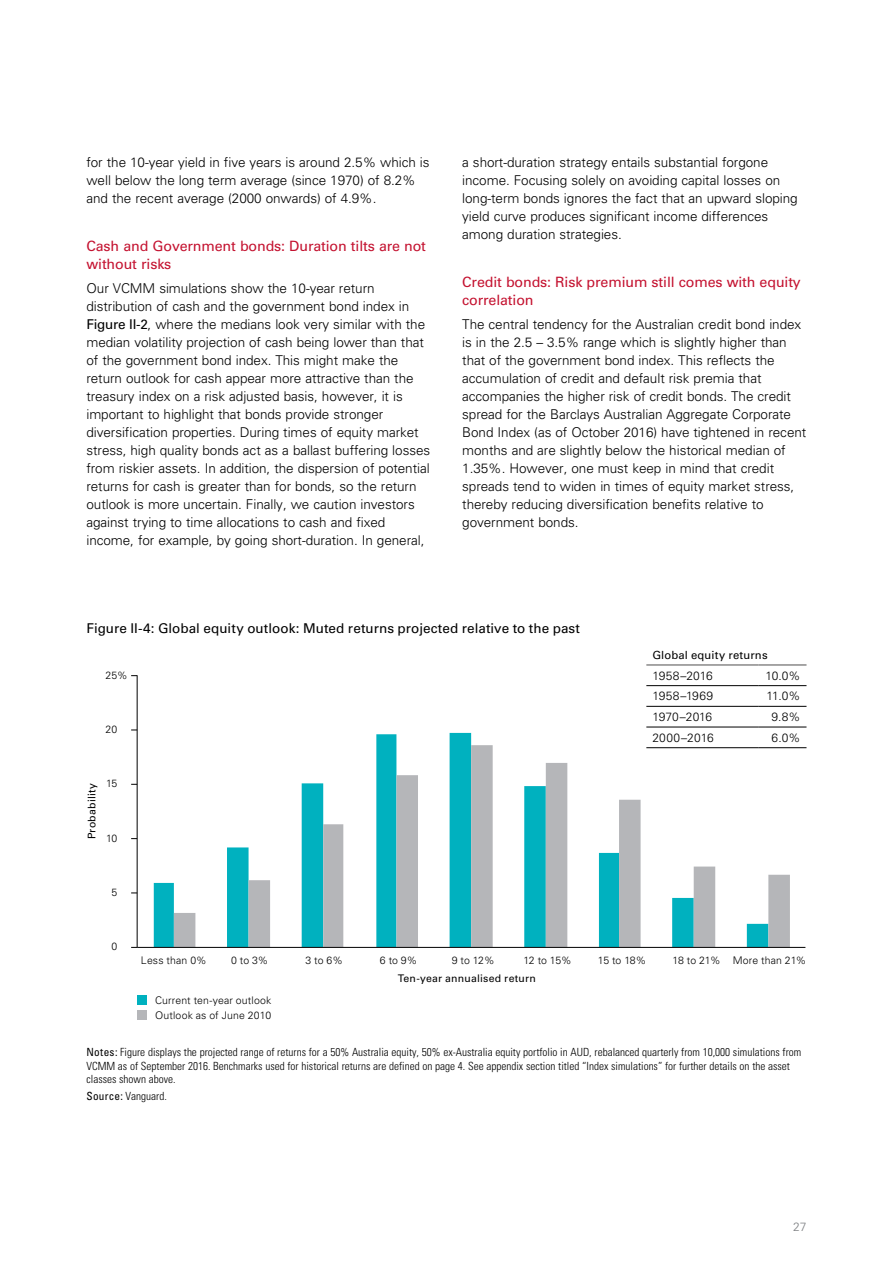
<style>
.page{position:relative;width:893px;height:1263px;background:#fff}
.page>*{position:absolute;margin:0;border:0;box-sizing:border-box;transform-origin:0 0}
.t1{font:14.25px/18px "Univers LT Std";letter-spacing:-.01em;color:#c41230}
.t2{font:300 13.5px/18px "Univers LT Std";letter-spacing:-.005em;color:#000}
.t3{font:13.5px "Univers LT Std";color:#000}
.t4{font:300 12px "Univers LT Std";letter-spacing:.005em;color:#000}
.t5{font:300 12px "Univers LT Std";letter-spacing:.035em;color:#000}
.t6{font:300 12px "Univers LT Std";color:#7e8083}
.t7{font:300 condensed 11.25px/13.5px "Univers LT Std";color:#000}
.t8{font:11.25px "Univers LT Std";letter-spacing:.015em;color:#000}
.t9{font:300 10.5px/15px "Univers LT Std";letter-spacing:.01em;color:#000}
.t10{font:10.5px "Univers LT Std";letter-spacing:.02em;color:#000}
.s1{font-weight:400}
</style>
<div class="page">
<svg style="left:154px;top:733px;width:318px;height:214px"></svg>
<svg style="left:174px;top:745px;width:616px;height:202px"></svg>
<div style="left:137px;top:996px;width:9px;height:9px;background:#00b1bf"></div>
<div style="left:137px;top:1011px;width:9px;height:9px;background:#b5b6b9"></div>
<hr style="left:137px;top:675px;width:1px;height:272px;background:#000">
<hr style="left:137px;top:947px;width:668px;height:1px;background:#000">
<hr style="left:646px;top:685px;width:112px;height:1px;background:#000">
<hr style="left:758px;top:685px;width:48px;height:1px;background:#000">
<hr style="left:646px;top:706px;width:112px;height:1px;background:#000">
<hr style="left:758px;top:706px;width:48px;height:1px;background:#000">
<hr style="left:646px;top:727px;width:112px;height:1px;background:#000">
<hr style="left:758px;top:727px;width:48px;height:1px;background:#000">
<hr style="left:646px;top:747px;width:112px;height:1px;background:#000">
<hr style="left:758px;top:747px;width:48px;height:1px;background:#000">
<hr style="left:646px;top:664px;width:112px;height:2px;background:#a1a0a0">
<hr style="left:758px;top:664px;width:48px;height:2px;background:#a1a0a0">
<p class="t2" style="left:86px;top:154px;width:345px">for the 10-year yield in five years is around 2.5% which is well below the long term average (since 1970) of 8.2% and the recent average (2000 onwards) of 4.9%.</p>
<p class="t1" style="left:86px;top:237px;width:341px">Cash and Government bonds: Duration tilts are not without risks</p>
<p class="t2" style="left:86px;top:280px;width:345px">Our VCMM simulations show the 10-year return distribution of cash and the government bond index in <span class="s1">Figure II-2</span>, where the medians look very similar with the median volatility projection of cash being lower than that of the government bond index. This might make the return outlook for cash appear more attractive than the treasury index on a risk adjusted basis, however, it is important to highlight that bonds provide stronger diversification properties. During times of equity market stress, high quality bonds act as a ballast buffering losses from riskier assets. In addition, the dispersion of potential returns for cash is greater than for bonds, so the return outlook is more uncertain. Finally, we caution investors against trying to time allocations to cash and fixed income, for example, by going short-duration. In general,</p>
<p class="t2" style="left:462px;top:153px;width:337px">a short-duration strategy entails substantial forgone income. Focusing solely on avoiding capital losses on long-term bonds ignores the fact that an upward sloping yield curve produces significant income differences among duration strategies.</p>
<p class="t1" style="left:462px;top:273px;width:340px">Credit bonds: Risk premium still comes with equity correlation</p>
<p class="t2" style="left:462px;top:316px;width:346px">The central tendency for the Australian credit bond index is in the 2.5 – 3.5% range which is slightly higher than that of the government bond index. This reflects the accumulation of credit and default risk premia that accompanies the higher risk of credit bonds. The credit spread for the Barclays Australian Aggregate Corporate Bond Index (as of October 2016) have tightened in recent months and are slightly below the historical median of 1.35%. However, one must keep in mind that credit spreads tend to widen in times of equity market stress, thereby reducing diversification benefits relative to government bonds.</p>
<p class="t3" style="left:86px;top:621px;width:495px">Figure II-4: Global equity outlook: Muted returns projected relative to the past</p>
<p class="t9" style="left:106px;top:667px;width:24px">25%</p>
<p class="t9" style="left:106px;top:722px;width:13px">20</p>
<p class="t10" style="left:85px;top:839px;width:58px;rotate:-90deg">Probability</p>
<p class="t9" style="left:106px;top:776px;width:13px">15</p>
<p class="t9" style="left:106px;top:830px;width:12px">10</p>
<p class="t9" style="left:111px;top:885px;width:7px">5</p>
<p class="t9" style="left:111px;top:939px;width:7px">0</p>
<p class="t8" style="left:652px;top:648px;width:117px">Global equity returns</p>
<p class="t4" style="left:652px;top:668px;width:62px">1958–2016</p>
<p class="t4" style="left:765px;top:668px;width:37px">10.0%</p>
<p class="t5" style="left:652px;top:689px;width:62px">1958–1969</p>
<p class="t4" style="left:767px;top:689px;width:35px">11.0%</p>
<p class="t4" style="left:652px;top:709px;width:61px">1970–2016</p>
<p class="t4" style="left:771px;top:709px;width:31px">9.8%</p>
<p class="t4" style="left:652px;top:730px;width:63px">2000–2016</p>
<p class="t4" style="left:771px;top:730px;width:30px">6.0%</p>
<p class="t9" style="left:141px;top:952px;width:67px">Less than 0%</p>
<p class="t9" style="left:231px;top:952px;width:39px">0 to 3%</p>
<p class="t9" style="left:306px;top:952px;width:39px">3 to 6%</p>
<p class="t9" style="left:380px;top:952px;width:39px">6 to 9%</p>
<p class="t9" style="left:452px;top:952px;width:44px">9 to 12%</p>
<p class="t9" style="left:523px;top:952px;width:50px">12 to 15%</p>
<p class="t9" style="left:598px;top:952px;width:50px">15 to 18%</p>
<p class="t9" style="left:672px;top:952px;width:135px">18 to 21% More than 21%</p>
<p class="t9" style="left:155px;top:993px;width:118px">Current ten-year outlook<br>Outlook as of June 2010</p>
<p class="t10" style="left:398px;top:972px;width:140px">Ten-year annualised return</p>
<p class="t7" style="left:86px;top:1045px;width:716px"><span class="s1">Notes:</span> Figure displays the projected range of returns for a 50% Australia equity, 50% ex-Australia equity portfolio in AUD, rebalanced quarterly from 10,000 simulations from<br>VCMM as of September 2016. Benchmarks used for historical returns are defined on page 4. See appendix section titled “Index simulations” for further details on the asset classes shown above.</p>
<p class="t7" style="left:86px;top:1089px;width:82px"><span class="s1">Source:</span> Vanguard.</p>
<p class="t6" style="left:793px;top:1220px;width:15px">27</p>
</div>
